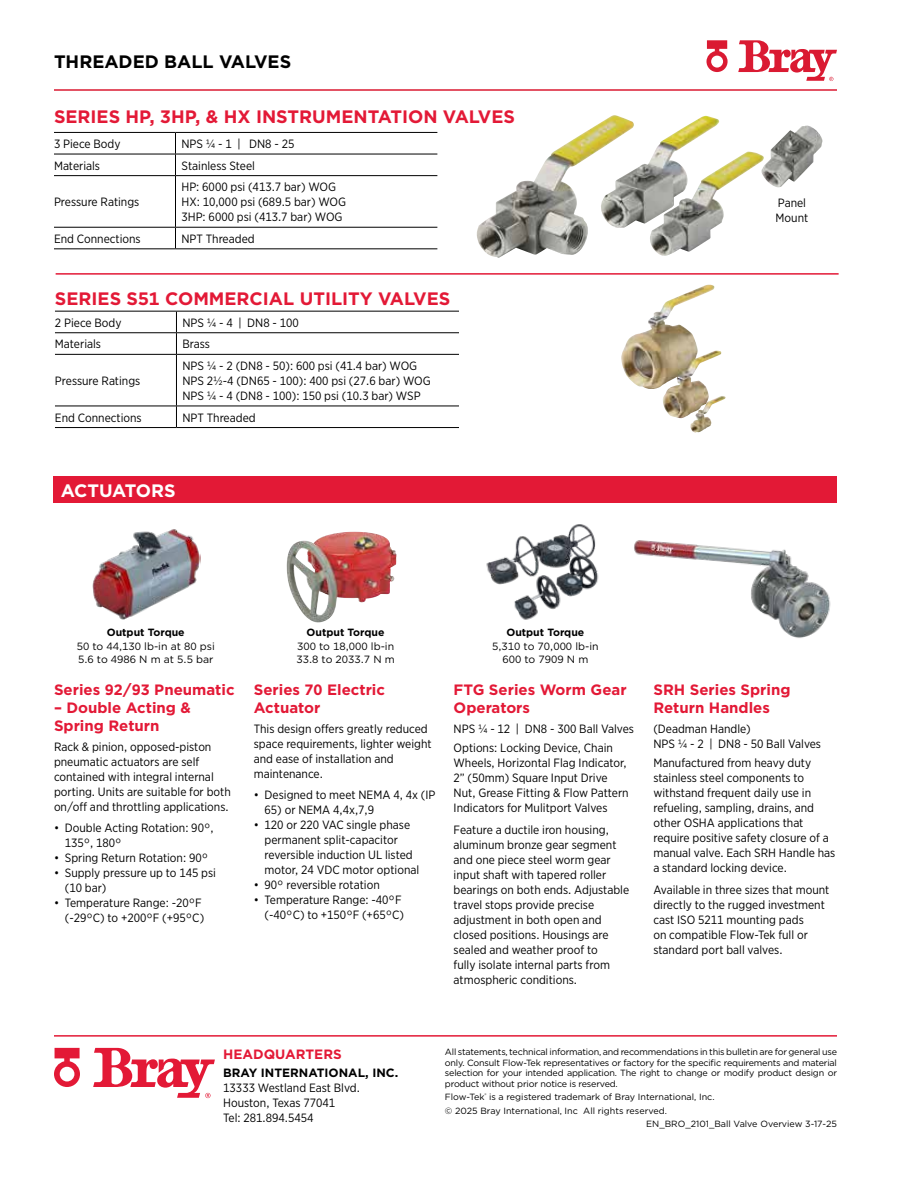
<style>
.page{position:relative;width:918px;height:1188px;background:#fff}
.page>*{position:absolute;margin:0;border:0;box-sizing:border-box;transform-origin:0 0}
.t1{font:700 18px "Gotham";color:#e31936}
.t2{font:700 18px "Gotham";color:#000}
.t3{font:700 18px "Gotham";letter-spacing:-.015em;color:#fff}
.t4{font:700 15px/18px "Gotham";color:#e31936}
.t5{font:700 13.5px "Gotham";color:#e31936}
.t6{font:12px/15px "Gotham Narrow";color:#000}
.t7{font:700 12px "Gotham";color:#000}
.t8{font:10.5px/13.5px "Gotham";color:#000}
.t9{font:700 10.5px "Gotham";color:#000}
.t10{font:9px/10.5px "Gotham";color:#000;text-align:justify}
</style>
<div class="page">
<svg style="left:738px;top:40px;width:99px;height:41px"></svg>
<svg style="left:707px;top:40px;width:21px;height:32px"></svg>
<hr style="left:54px;top:89px;width:783px;height:2px;background:#da1a32">
<img style="left:636px;top:116px;width:124px;height:140px">
<div style="left:54px;top:476px;width:783px;height:27px;background:#e31936"></div>
<img style="left:92px;top:529px;width:108px;height:91px">
<img style="left:286px;top:532px;width:111px;height:91px">
<hr style="left:54px;top:154px;width:122px;height:1px;background:#000">
<hr style="left:176px;top:154px;width:261px;height:1px;background:#000">
<hr style="left:54px;top:175px;width:122px;height:1px;background:#000">
<hr style="left:176px;top:175px;width:261px;height:1px;background:#000">
<hr style="left:54px;top:227px;width:122px;height:1px;background:#000">
<hr style="left:176px;top:227px;width:261px;height:1px;background:#000">
<hr style="left:54px;top:248px;width:122px;height:1px;background:#000">
<hr style="left:176px;top:248px;width:261px;height:1px;background:#000">
<svg style="left:175px;top:133px;width:1px;height:42px"></svg>
<hr style="left:175px;top:176px;width:1px;height:51px;background:#000">
<svg style="left:175px;top:228px;width:1px;height:20px"></svg>
<hr style="left:54px;top:132px;width:122px;height:1px;background:#000">
<hr style="left:176px;top:132px;width:261px;height:1px;background:#000">
<img style="left:477px;top:115px;width:159px;height:143px">
<img style="left:760px;top:125px;width:63px;height:62px">
<hr style="left:55px;top:332px;width:121px;height:1px;background:#000">
<hr style="left:176px;top:332px;width:283px;height:1px;background:#000">
<hr style="left:55px;top:354px;width:121px;height:1px;background:#000">
<hr style="left:176px;top:354px;width:283px;height:1px;background:#000">
<hr style="left:55px;top:406px;width:121px;height:1px;background:#000">
<hr style="left:176px;top:406px;width:283px;height:1px;background:#000">
<hr style="left:55px;top:311px;width:121px;height:1px;background:#000">
<hr style="left:176px;top:311px;width:283px;height:1px;background:#000">
<hr style="left:55px;top:427px;width:121px;height:1px;background:#000">
<hr style="left:176px;top:427px;width:283px;height:1px;background:#000">
<svg style="left:176px;top:312px;width:1px;height:42px"></svg>
<hr style="left:176px;top:355px;width:1px;height:51px;background:#000">
<svg style="left:176px;top:406px;width:1px;height:21px"></svg>
<img style="left:621px;top:285px;width:101px;height:133px">
<hr style="left:56px;top:273px;width:783px;height:2px;background:#e31936">
<hr style="left:54px;top:1035px;width:783px;height:2px;background:#e31936">
<svg style="left:93px;top:1048px;width:122px;height:50px"></svg>
<svg style="left:54px;top:1048px;width:26px;height:39px"></svg>
<img style="left:486px;top:524px;width:113px;height:96px">
<img style="left:634px;top:540px;width:197px;height:98px">
<h1 class="t2" style="left:54px;top:50px;width:239px">THREADED BALL VALVES</h1>
<h1 class="t1" style="left:54px;top:105px;width:463px">SERIES HP, 3HP, &amp; HX INSTRUMENTATION VALVES</h1>
<p class="t6" style="left:54px;top:136px;width:68px">3 Piece Body</p>
<p class="t6" style="left:182px;top:136px;width:114px">NPS ¼ - 1 | DN8 - 25</p>
<p class="t6" style="left:54px;top:158px;width:48px">Materials</p>
<p class="t6" style="left:182px;top:158px;width:75px">Stainless Steel</p>
<p class="t6" style="left:54px;top:194px;width:87px">Pressure Ratings</p>
<p class="t6" style="left:182px;top:179px;width:166px">HP: 6000 psi (413.7 bar) WOG<br>HX: 10,000 psi (689.5 bar) WOG<br>3HP: 6000 psi (413.7 bar) WOG</p>
<p class="t6" style="left:54px;top:231px;width:88px">End Connections</p>
<p class="t6" style="left:182px;top:231px;width:75px">NPT Threaded</p>
<h1 class="t1" style="left:55px;top:287px;width:397px">SERIES S51 COMMERCIAL UTILITY VALVES</h1>
<p class="t6" style="left:55px;top:315px;width:68px">2 Piece Body</p>
<p class="t6" style="left:182px;top:315px;width:118px">NPS ¼ - 4 | DN8 - 100</p>
<p class="t6" style="left:55px;top:336px;width:48px">Materials</p>
<p class="t6" style="left:182px;top:336px;width:29px">Brass</p>
<p class="t6" style="left:55px;top:373px;width:87px">Pressure Ratings</p>
<p class="t6" style="left:182px;top:358px;width:250px">NPS ¼ - 2 (DN8 - 50): 600 psi (41.4 bar) WOG<br>NPS 2½-4 (DN65 - 100): 400 psi (27.6 bar) WOG<br>NPS ¼ - 4 (DN8 - 100): 150 psi (10.3 bar) WSP</p>
<p class="t6" style="left:55px;top:410px;width:88px">End Connections</p>
<p class="t6" style="left:182px;top:410px;width:75px">NPT Threaded</p>
<h1 class="t3" style="left:61px;top:478px;width:117px">ACTUATORS</h1>
<p class="t6" style="left:776px;top:195px;width:34px">Panel<br>Mount</p>
<p class="t9" style="left:107px;top:626px;width:79px">Output Torque</p>
<p class="t8" style="left:77px;top:639px;width:140px">50 to 44,130 lb-in at 80 psi<br>5.6 to 4986 N m at 5.5 bar</p>
<p class="t4" style="left:54px;top:681px;width:182px">Series 92/93 Pneumatic</p>
<p class="t4" style="left:54px;top:699px;width:139px">– Double Acting &amp;<br>Spring Return</p>
<p class="t6" style="left:54px;top:739px;width:178px">Rack &amp; pinion, opposed-piston pneumatic actuators are self contained with integral internal porting. Units are suitable for both on/off and throttling applications.</p>
<p class="t6" style="left:65px;top:821px;width:150px;text-indent:-11px">• Double Acting Rotation: 90°,<br>135°, 180°</p>
<p class="t6" style="left:54px;top:851px;width:156px">• Spring Return Rotation: 90°</p>
<p class="t6" style="left:65px;top:866px;width:153px;text-indent:-11px">• Supply pressure up to 145 psi (10 bar)</p>
<p class="t6" style="left:54px;top:896px;width:152px;text-align:right">• Temperature Range: -20°F (-29°C) to +200°F (+95°C)</p>
<p class="t9" style="left:307px;top:626px;width:79px">Output Torque</p>
<p class="t8" style="left:296px;top:639px;width:100px">300 to 18,000 lb-in<br>33.8 to 2033.7 N m</p>
<p class="t4" style="left:254px;top:681px;width:133px">Series 70 Electric<br>Actuator</p>
<p class="t6" style="left:254px;top:721px;width:179px">This design offers greatly reduced space requirements, lighter weight and ease of installation and maintenance.</p>
<p class="t6" style="left:254px;top:788px;width:183px">• Designed to meet NEMA 4, 4x (IP</p>
<p class="t6" style="left:265px;top:803px;width:111px">65) or NEMA 4,4x,7,9</p>
<p class="t6" style="left:265px;top:818px;width:156px;text-indent:-11px">• 120 or 220 VAC single phase permanent split-capacitor reversible induction UL listed motor, 24 VDC motor optional</p>
<p class="t6" style="left:254px;top:878px;width:128px">• 90° reversible rotation</p>
<p class="t6" style="left:254px;top:893px;width:152px;text-align:right">• Temperature Range: -40°F (-40°C) to +150°F (+65°C)</p>
<p class="t9" style="left:506px;top:626px;width:79px">Output Torque</p>
<p class="t8" style="left:492px;top:639px;width:108px;text-align:center">5,310 to 70,000 lb-in<br>600 to 7909 N m</p>
<p class="t4" style="left:454px;top:681px;width:175px">FTG Series Worm Gear<br>Operators</p>
<p class="t6" style="left:454px;top:719px;width:182px;line-height:19.5px">NPS ¼ - 12 | DN8 - 300 Ball Valves<br>Options: Locking Device, Chain</p>
<p class="t6" style="left:454px;top:755px;width:177px">Wheels, Horizontal Flag Indicator, 2” (50mm) Square Input Drive Nut, Grease Fitting &amp; Flow Pattern Indicators for Mulitport Valves</p>
<p class="t6" style="left:454px;top:822px;width:177px">Feature a ductile iron housing, aluminum bronze gear segment and one piece steel worm gear input shaft with tapered roller bearings on both ends. Adjustable travel stops provide precise adjustment in both open and closed positions. Housings are sealed and weather proof to<br>fully isolate internal parts from atmospheric conditions.</p>
<p class="t4" style="left:653px;top:681px;width:139px">SRH Series Spring<br>Return Handles</p>
<p class="t6" style="left:653px;top:721px;width:169px">(Deadman Handle)<br>NPS ¼ - 2 | DN8 - 50 Ball Valves</p>
<p class="t6" style="left:653px;top:755px;width:184px">Manufactured from heavy duty stainless steel components to withstand frequent daily use in refueling, sampling, drains, and other OSHA applications that require positive safety closure of a manual valve. Each SRH Handle has a standard locking device.</p>
<p class="t6" style="left:653px;top:882px;width:178px">Available in three sizes that mount directly to the rugged investment cast ISO 5211 mounting pads<br>on compatible Flow-Tek full or standard port ball valves.</p>
<p class="t5" style="left:223px;top:1045px;width:120px">HEADQUARTERS</p>
<p class="t7" style="left:223px;top:1064px;width:177px">BRAY INTERNATIONAL, INC.</p>
<p class="t6" style="left:223px;top:1080px;width:138px">13333 Westland East Blvd.<br>Houston, Texas 77041<br>Tel: 281.894.5454</p>
<p class="t10" style="left:445px;top:1046px;width:394px">All statements, technical information, and recommendations in this bulletin are for general use only. Consult Flow‑Tek representatives or factory for the specific requirements and material selection for your intended application. The right to change or modify product design or product without prior notice is reserved.</p>
<p class="t10" style="left:445px;top:1091px;width:271px">Flow-Tek<sup>®</sup> is a registered trademark of Bray International, Inc.</p>
<p class="t10" style="left:445px;top:1105px;width:224px">© 2025 Bray International, Inc All rights reserved.</p>
<p class="t10" style="left:646px;top:1118px;width:192px">EN_BRO_2101_Ball Valve Overview 3-17-25</p>
</div>
